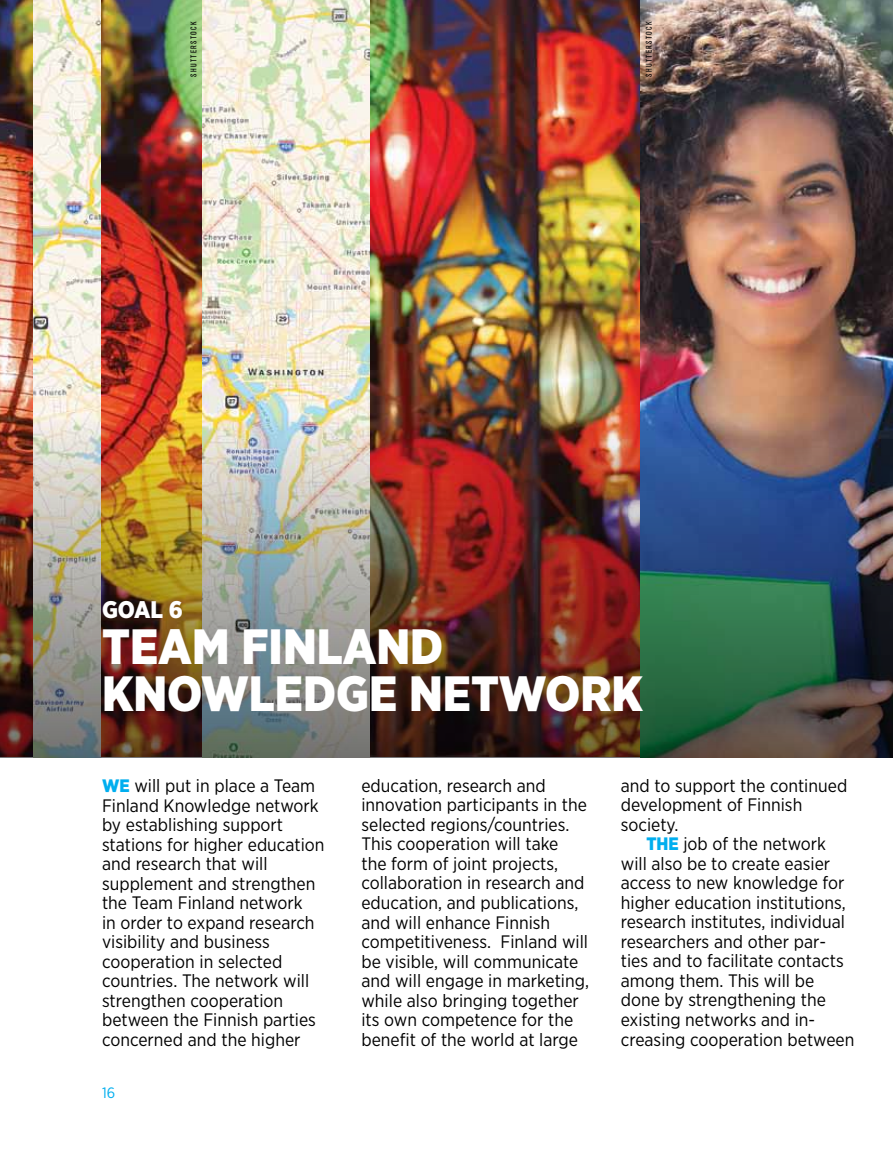
<style>
.page{position:relative;width:893px;height:1149px;background:#fff}
.page>*{position:absolute;margin:0;border:0;box-sizing:border-box;transform-origin:0 0}
.t1{font:900 49.5px/46.5px "Gotham Narrow";color:#fff}
.t2{font:900 24px "Gotham Narrow";color:#fff}
.t3{font:18px/19.5px "Gotham Narrow";color:#000}
.t4{font:15px "Gotham Narrow";color:#00aeef}
.t5{font:condensed 8.25px "Akzidenz Grotesk BE";letter-spacing:.17em;color:#000}
.s1{font-weight:900;color:#00aeef}
</style>
<div class="page">
<img style="left:0;top:0;width:893px;height:417px">
<img style="left:0;top:417px;width:893px;height:339px">
<p class="t5" style="left:189px;top:77px;width:57px;rotate:-90deg">shutterstock</p>
<p class="t5" style="left:644px;top:77px;width:57px;rotate:-90deg">shutterstock</p>
<h2 class="t2" style="left:102px;top:593px;width:82px">GOAL 6</h2>
<h1 class="t1" style="left:102px;top:622px;width:540px">TEAM FINLAND<br>KNOWLEDGE NETWORK</h1>
<p class="t3" style="left:102px;top:775px;width:224px"><span class="s1">WE</span> will put in place a Team<br>Finland Knowledge network by establishing support stations for higher education and research that will supplement and strengthen the Team Finland network<br>in order to expand research visibility and business cooperation in selected countries. The network will strengthen cooperation between the Finnish parties concerned and the higher</p>
<p class="t3" style="left:361px;top:775px;width:229px">education, research and innovation participants in the selected regions/countries.<br>This cooperation will take<br>the form of joint projects, collaboration in research and education, and publications, and will enhance Finnish competitiveness. Finland will be visible, will communicate and will engage in marketing, while also bringing together its own competence for the benefit of the world at large</p>
<p class="t3" style="left:621px;top:775px;width:228px">and to support the continued development of Finnish society.</p>
<p class="t3" style="left:621px;top:833px;width:235px;text-indent:26px"><span class="s1">THE</span> job of the network will also be to create easier access to new knowledge for higher education institutions, research institutes, individual researchers and other par&shy;ties and to facilitate contacts among them. This will be done by strengthening the existing networks and in&shy;creasing cooperation between</p>
<p class="t4" style="left:102px;top:1083px;width:15px">16</p>
</div>
